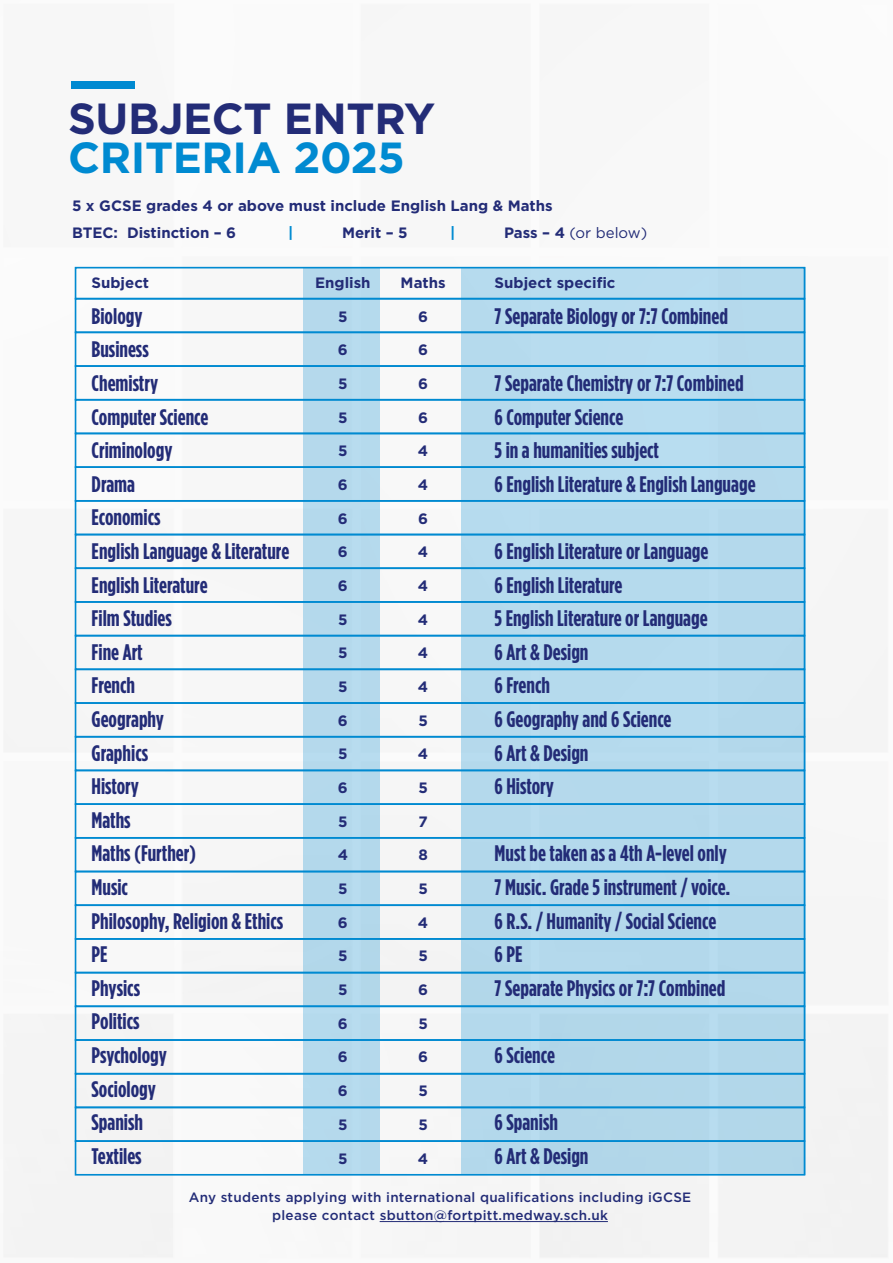
<style>
.page{position:relative;width:893px;height:1263px;background:#fff}
.page>*{position:absolute;margin:0;border:0;box-sizing:border-box;transform-origin:0 0}
.t1{font:700 43.5px "Gotham";letter-spacing:-.01em;color:#232c77}
.t2{font:700 43.5px "Gotham";letter-spacing:-.01em;color:#008ad1}
.t3{font:700 22.5px/33.6px "Gotham Condensed";color:#232c77}
.t4{font:700 15px/27px "Gotham";color:#232c77}
.t5{font:15px "Gotham";color:#232c77}
.t6{font:700 15px "Gotham";color:#008ad1}
.t7{font:500 13.5px/18px "Gotham";letter-spacing:.02em;color:#232c77;text-align:center}
.s1{font-weight:700}
</style>
<div class="page">
<img style="left:4px;top:88px;width:884px;height:1170px">
<div style="left:303px;top:268px;width:77px;height:907px;background:#b5d9ec"></div>
<div style="left:461px;top:268px;width:344px;height:907px;background:#b5d9ec"></div>
<div style="left:75px;top:298px;width:730px;height:35px;border:2px solid #008ad1"></div>
<div style="left:75px;top:332px;width:730px;height:35px;border:2px solid #008ad1"></div>
<div style="left:75px;top:365px;width:730px;height:35px;border:2px solid #008ad1"></div>
<div style="left:75px;top:399px;width:730px;height:35px;border:2px solid #008ad1"></div>
<div style="left:75px;top:433px;width:730px;height:35px;border:2px solid #008ad1"></div>
<div style="left:75px;top:466px;width:730px;height:36px;border:2px solid #008ad1"></div>
<div style="left:75px;top:500px;width:730px;height:35px;border:2px solid #008ad1"></div>
<div style="left:75px;top:534px;width:730px;height:35px;border:2px solid #008ad1"></div>
<div style="left:75px;top:567px;width:730px;height:36px;border:2px solid #008ad1"></div>
<div style="left:75px;top:601px;width:730px;height:35px;border:2px solid #008ad1"></div>
<div style="left:75px;top:635px;width:730px;height:35px;border:2px solid #008ad1"></div>
<div style="left:75px;top:668px;width:730px;height:36px;border:2px solid #008ad1"></div>
<div style="left:75px;top:702px;width:730px;height:35px;border:2px solid #008ad1"></div>
<div style="left:75px;top:736px;width:730px;height:35px;border:2px solid #008ad1"></div>
<div style="left:75px;top:770px;width:730px;height:35px;border:2px solid #008ad1"></div>
<div style="left:75px;top:803px;width:730px;height:36px;border:2px solid #008ad1"></div>
<div style="left:75px;top:837px;width:730px;height:35px;border:2px solid #008ad1"></div>
<div style="left:75px;top:871px;width:730px;height:35px;border:2px solid #008ad1"></div>
<div style="left:75px;top:904px;width:730px;height:36px;border:2px solid #008ad1"></div>
<div style="left:75px;top:938px;width:730px;height:35px;border:2px solid #008ad1"></div>
<div style="left:75px;top:972px;width:730px;height:35px;border:2px solid #008ad1"></div>
<div style="left:75px;top:1005px;width:730px;height:36px;border:2px solid #008ad1"></div>
<div style="left:75px;top:1039px;width:730px;height:35px;border:2px solid #008ad1"></div>
<div style="left:75px;top:1073px;width:730px;height:35px;border:2px solid #008ad1"></div>
<div style="left:75px;top:1106px;width:730px;height:36px;border:2px solid #008ad1"></div>
<div style="left:75px;top:1140px;width:730px;height:35px;border:2px solid #008ad1"></div>
<div style="left:71px;top:81px;width:64px;height:7px;background:#008ad1"></div>
<hr style="left:380px;top:1221px;width:228px;height:1px;background:#232c77">
<div style="left:75px;top:267px;width:730px;height:32px;border:2px solid #008ad1"></div>
<h1 class="t1" style="left:68px;top:90px;width:369px">SUBJECT ENTRY</h1>
<h1 class="t2" style="left:68px;top:129px;width:338px">CRITERIA 2025</h1>
<p class="t4" style="left:72px;top:192px;width:482px">5 x GCSE grades 4 or above must include English Lang &amp; Maths<br>BTEC: Distinction – 6</p>
<p class="t6" style="left:288px;top:223px;width:7px">|</p>
<p class="t4" style="left:342px;top:219px;width:67px">Merit – 5</p>
<p class="t6" style="left:450px;top:223px;width:7px">|</p>
<p class="t5" style="left:504px;top:223px;width:145px"><span class="s1">Pass – 4</span> (or below)</p>
<p class="t4" style="left:92px;top:269px;width:59px">Subject</p>
<p class="t3" style="left:92px;top:299px;width:199px">Biology<br>Business<br>Chemistry<br>Computer Science<br>Criminology<br>Drama<br>Economics<br>English Language &amp; Literature<br>English Literature<br>Film Studies<br>Fine Art<br>French<br>Geography<br>Graphics<br>History<br>Maths<br>Maths (Further)<br>Music<br>Philosophy, Religion &amp; Ethics<br>PE<br>Physics<br>Politics<br>Psychology<br>Sociology<br>Spanish<br>Textiles</p>
<p class="t4" style="left:315px;top:269px;width:57px">English</p>
<p class="t4" style="left:338px;top:303px;width:11px">5</p>
<p class="t4" style="left:338px;top:336px;width:11px">6</p>
<p class="t4" style="left:338px;top:370px;width:11px">5</p>
<p class="t4" style="left:338px;top:404px;width:11px">5</p>
<p class="t4" style="left:338px;top:437px;width:11px">5</p>
<p class="t4" style="left:338px;top:471px;width:11px">6</p>
<p class="t4" style="left:338px;top:505px;width:11px">6</p>
<p class="t4" style="left:338px;top:538px;width:11px">6</p>
<p class="t4" style="left:338px;top:572px;width:11px">6</p>
<p class="t4" style="left:338px;top:606px;width:11px">5</p>
<p class="t4" style="left:338px;top:639px;width:11px">5</p>
<p class="t4" style="left:338px;top:673px;width:11px">5</p>
<p class="t4" style="left:338px;top:707px;width:11px">6</p>
<p class="t4" style="left:338px;top:740px;width:11px">5</p>
<p class="t4" style="left:338px;top:774px;width:11px">6</p>
<p class="t4" style="left:338px;top:808px;width:11px">5</p>
<p class="t4" style="left:338px;top:841px;width:12px">4</p>
<p class="t4" style="left:338px;top:875px;width:11px">5</p>
<p class="t4" style="left:338px;top:909px;width:11px">6</p>
<p class="t4" style="left:338px;top:942px;width:11px">5</p>
<p class="t4" style="left:338px;top:976px;width:11px">5</p>
<p class="t4" style="left:338px;top:1010px;width:11px">6</p>
<p class="t4" style="left:338px;top:1043px;width:11px">6</p>
<p class="t4" style="left:338px;top:1077px;width:11px">6</p>
<p class="t4" style="left:338px;top:1111px;width:11px">5</p>
<p class="t4" style="left:338px;top:1144px;width:11px">5</p>
<p class="t4" style="left:401px;top:269px;width:46px">Maths</p>
<p class="t4" style="left:418px;top:303px;width:11px">6</p>
<p class="t4" style="left:418px;top:336px;width:11px">6</p>
<p class="t4" style="left:418px;top:370px;width:11px">6</p>
<p class="t4" style="left:418px;top:404px;width:11px">6</p>
<p class="t4" style="left:418px;top:437px;width:12px">4</p>
<p class="t4" style="left:418px;top:471px;width:12px">4</p>
<p class="t4" style="left:418px;top:505px;width:11px">6</p>
<p class="t4" style="left:418px;top:538px;width:12px">4</p>
<p class="t4" style="left:418px;top:572px;width:12px">4</p>
<p class="t4" style="left:418px;top:606px;width:12px">4</p>
<p class="t4" style="left:418px;top:639px;width:12px">4</p>
<p class="t4" style="left:418px;top:673px;width:12px">4</p>
<p class="t4" style="left:418px;top:707px;width:11px">5</p>
<p class="t4" style="left:418px;top:740px;width:12px">4</p>
<p class="t4" style="left:418px;top:774px;width:11px">5</p>
<p class="t4" style="left:418px;top:808px;width:11px">7</p>
<p class="t4" style="left:418px;top:841px;width:11px">8</p>
<p class="t4" style="left:418px;top:875px;width:11px">5</p>
<p class="t4" style="left:418px;top:909px;width:12px">4</p>
<p class="t4" style="left:418px;top:942px;width:11px">5</p>
<p class="t4" style="left:418px;top:976px;width:11px">6</p>
<p class="t4" style="left:418px;top:1010px;width:11px">5</p>
<p class="t4" style="left:418px;top:1043px;width:11px">6</p>
<p class="t4" style="left:418px;top:1077px;width:11px">5</p>
<p class="t4" style="left:418px;top:1111px;width:11px">5</p>
<p class="t4" style="left:418px;top:1144px;width:12px">4</p>
<p class="t4" style="left:495px;top:269px;width:122px">Subject specific</p>
<p class="t3" style="left:495px;top:299px;width:235px">7 Separate Biology or 7:7 Combined</p>
<p class="t3" style="left:495px;top:366px;width:262px">7 Separate Chemistry or 7:7 Combined<br>6 Computer Science<br>5 in a humanities subject<br>6 English Literature &amp; English Language</p>
<p class="t3" style="left:495px;top:534px;width:215px">6 English Literature or Language<br>6 English Literature<br>5 English Literature or Language<br>6 Art &amp; Design<br>6 French<br>6 Geography and 6 Science<br>6 Art &amp; Design<br>6 History</p>
<p class="t3" style="left:495px;top:836px;width:237px">Must be taken as a 4th A-level only<br>7 Music. Grade 5 instrument / voice.<br>6 R.S. / Humanity / Social Science<br>6 PE<br>7 Separate Physics or 7:7 Combined</p>
<p class="t3" style="left:495px;top:1038px;width:62px">6 Science</p>
<p class="t3" style="left:495px;top:1105px;width:95px">6 Spanish<br>6 Art &amp; Design</p>
<p class="t7" style="left:189px;top:1188px;width:504px">Any students applying with international qualifications including iGCSE please contact sbutton@fortpitt.medway.sch.uk</p>
</div>
